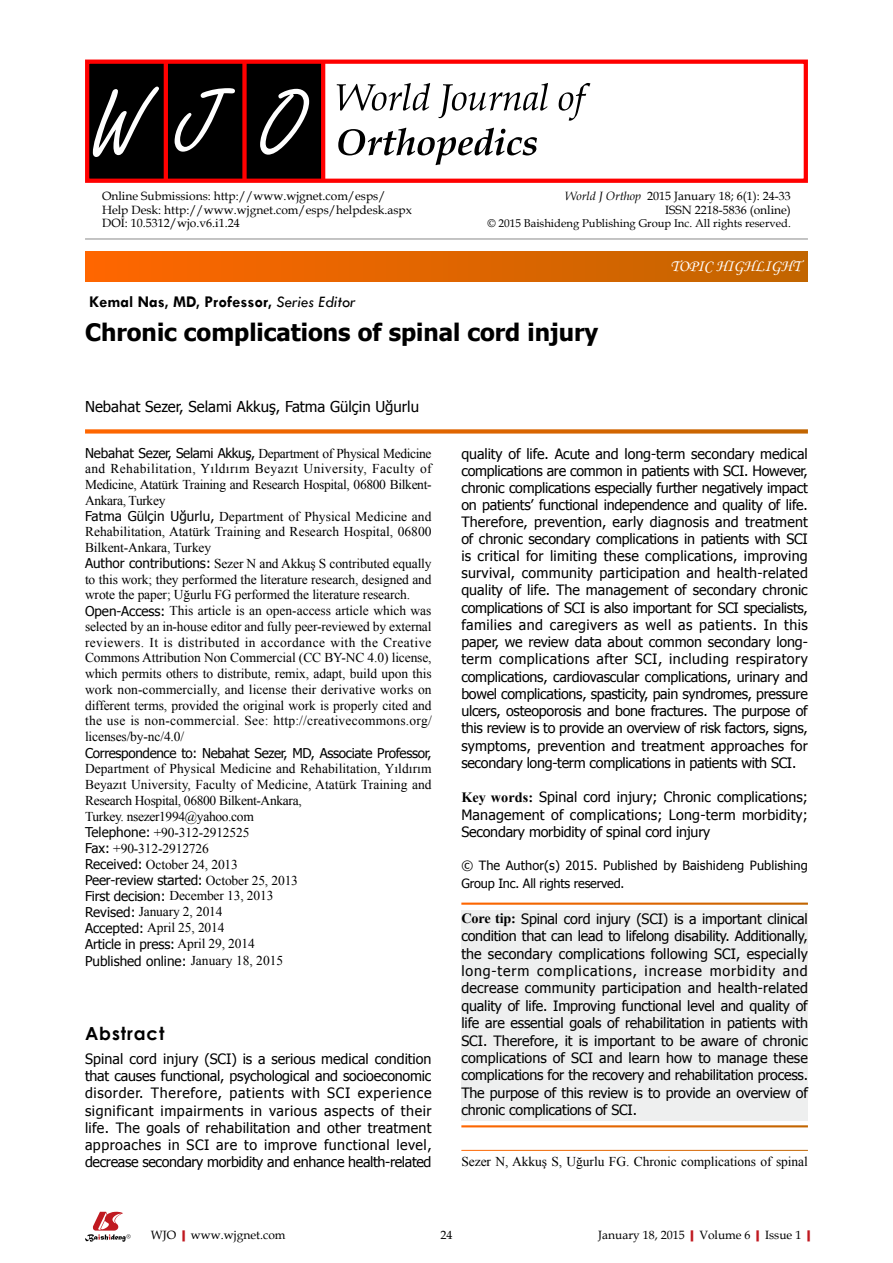
<style>
.page{position:relative;width:893px;height:1263px;background:#fff}
.page>*{position:absolute;margin:0;border:0;box-sizing:border-box;transform-origin:0 0}
.t1{font:700 24px "Tahoma";color:#000}
.t2{font:700 18px "Century Gothic";letter-spacing:.05em;color:#000}
.t3{font:700 16.5px "Tw Cen";color:#000}
.t4{font:16.5px "Monotype Corsiva";color:#fff}
.t5{font:15px "Tahoma";color:#000}
.t6{font:14.25px/17.2px "Tahoma";letter-spacing:-.02em;color:#000;text-align:justify}
.t7{font:13.5px/15.9px "Times New Roman";letter-spacing:-.01em;color:#000}
.t8{font:12.75px/18.1px "Tahoma";letter-spacing:.01em;color:#000}
.t9{font:12px/13.5px "Book Antiqua";color:#000}
.t10{font:11.25px "Book Antiqua";color:#000}
.s1{font-weight:400;font-style:italic}
.s2{font-style:italic}
.s3{font-family:"Tahoma"}
.s4{font-family:"Times New Roman";font-weight:700}
.s5{font-weight:700;color:#c01920}
</style>
<div class="page">
<div style="left:461px;top:910px;width:347px;height:210px;background:#eeefef"></div>
<div style="left:85px;top:252px;width:723px;height:29px;background:linear-gradient(to right,#f60,#c16500)"></div>
<hr style="left:85px;top:239px;width:723px;height:1px;background:#898989">
<svg style="left:85px;top:1212px;width:46px;height:30px"></svg>
<svg style="left:85px;top:429px;width:723px;height:5px;background:#e47c26"></svg>
<div style="left:87px;top:61px;width:236px;height:121px;background:#000"></div>
<hr style="left:164px;top:61px;width:4px;height:121px;background:#f00">
<div style="left:242px;top:61px;width:5px;height:121px;background:#f00"></div>
<hr style="left:321px;top:61px;width:4px;height:121px;background:#f00">
<div style="left:85px;top:60px;width:723px;height:123px;border:4px solid #f00"></div>
<svg style="left:260px;top:89px;width:49px;height:66px"></svg>
<svg style="left:175px;top:88px;width:60px;height:64px"></svg>
<svg style="left:93px;top:87px;width:66px;height:70px"></svg>
<svg style="left:337px;top:83px;width:253px;height:38px"></svg>
<svg style="left:338px;top:128px;width:199px;height:37px"></svg>
<p class="t9" style="left:102px;top:189px;width:311px">Online Submissions: http://www.wjgnet.com/esps/<br>Help Desk: http://www.wjgnet.com/esps/helpdesk.aspx<br>DOI: 10.5312/wjo.v6.i1.24</p>
<p class="t3" style="left:89px;top:292px;width:268px">Kemal Nas, MD, Professor, <span class="s1">Series Editor</span></p>
<p class="t9" style="left:565px;top:189px;width:227px;text-align:right"><span class="s2">World J Orthop</span> 2015 January 18; 6(1): 24-33<br>ISSN 2218-5836 (online)</p>
<p class="t10" style="left:487px;top:215px;width:305px">© 2015 Baishideng Publishing Group Inc. All rights reserved.</p>
<p class="t4" style="left:670px;top:256px;width:132px">TOPIC HIGHLIGHT</p>
<p class="t1" style="left:85px;top:315px;width:515px">Chronic complications of spinal cord injury</p>
<p class="t5" style="left:85px;top:397px;width:336px">Nebahat Sezer, Selami Akkuş, Fatma Gülçin Uğurlu</p>
<p class="t7" style="left:85px;top:445px;width:348px"><span class="s3">Nebahat Sezer, Selami Akkuş,</span> Department of Physical Medicine and Rehabilitation, Yıldırım Beyazıt University, Faculty of Medicine, Atatürk Training and Research Hospital, 06800 Bilkent-Ankara, Turkey<br><span class="s3">Fatma Gülçin Uğurlu,</span> Department of Physical Medicine and Rehabilitation, Atatürk Training and Research Hospital, 06800<br>Bilkent-Ankara, Turkey<br><span class="s3">Author contributions:</span> Sezer N and Akkuş S contributed equally to this work; they performed the literature research, designed and wrote the paper; Uğurlu FG performed the literature research.<br><span class="s3">Open-Access:</span> This article is an open-access article which was selected by an in-house editor and fully peer-reviewed by external reviewers. It is distributed in accordance with the Creative Commons Attribution Non Commercial (CC BY-NC 4.0) license, which permits others to distribute, remix, adapt, build upon this work non-commercially, and license their derivative works on different terms, provided the original work is properly cited and the use is non-commercial. See: http://creativecommons.org/ licenses/by-nc/4.0/<br><span class="s3">Correspondence to: Nebahat Sezer, MD, Associate Professor, </span>Department of Physical Medicine and Rehabilitation, Yıldırım Beyazıt University, Faculty of Medicine, Atatürk Training and Research Hospital, 06800 Bilkent-Ankara,<br>Turkey. nsezer1994@yahoo.com<br><span class="s3">Telephone:</span> +90-312-2912525<br><span class="s3">Fax:</span> +90-312-2912726<br><span class="s3">Received:</span> October 24, 2013<br><span class="s3">Peer-review started:</span> October 25, 2013<br><span class="s3">First decision:</span> December 13, 2013<br><span class="s3">Revised:</span> January 2, 2014<br><span class="s3">Accepted:</span> April 25, 2014<br><span class="s3">Article in press:</span> April 29, 2014<br><span class="s3">Published online:</span> January 18, 2015</p>
<p class="t2" style="left:85px;top:1020px;width:81px">Abstract</p>
<p class="t6" style="left:85px;top:1050px;width:348px">Spinal cord injury (SCI) is a serious medical condition that causes functional, psychological and socioeconomic disorder. Therefore, patients with SCI experience significant impairments in various aspects of their life. The goals of rehabilitation and other treatment approaches in SCI are to improve functional level, decrease secondary morbidity and enhance health-related</p>
<p class="t6" style="left:461px;top:444px;width:348px">quality of life. Acute and long-term secondary medical complications are common in patients with SCI. However, chronic complications especially further negatively impact on patients’ functional independence and quality of life.<br>Therefore, prevention, early diagnosis and treatment of chronic secondary complications in patients with SCI is critical for limiting these complications, improving survival, community participation and health-related quality of life. The management of secondary chronic complications of SCI is also important for SCI specialists, families and caregivers as well as patients. In this paper, we review data about common secondary long&shy;term complications after SCI, including respiratory complications, cardiovascular complications, urinary and bowel complications, spasticity, pain syndromes, pressure ulcers, osteoporosis and bone fractures. The purpose of this review is to provide an overview of risk factors, signs, symptoms, prevention and treatment approaches for secondary long-term complications in patients with SCI.</p>
<p class="t6" style="left:461px;top:788px;width:348px"><span class="s4">Key words:</span> Spinal cord injury; Chronic complications; Management of complications; Long-term morbidity; Secondary morbidity of spinal cord injury</p>
<p class="t8" style="left:461px;top:856px;width:348px">© The Author(s) 2015. Published by Baishideng Publishing<br>Group Inc. All rights reserved.</p>
<p class="t6" style="left:461px;top:909px;width:348px"><span class="s4">Core tip:</span> Spinal cord injury (SCI) is a important clinical condition that can lead to lifelong disability. Additionally, the secondary complications following SCI, especially long-term complications, increase morbidity and decrease community participation and health-related quality of life. Improving functional level and quality of life are essential goals of rehabilitation in patients with SCI. Therefore, it is important to be aware of chronic complications of SCI and learn how to manage these complications for the recovery and rehabilitation process.<br>The purpose of this review is to provide an overview of chronic complications of SCI.</p>
<p class="t7" style="left:461px;top:1153px;width:348px">Sezer N, Akkuş S, Uğurlu fg . Chronic complications of spinal</p>
<p class="t9" style="left:151px;top:1227px;width:136px">WJO<span class="s5">|</span>www.wjgnet.com</p>
<p class="t9" style="left:440px;top:1227px;width:13px">24</p>
<p class="t9" style="left:598px;top:1227px;width:219px">January 18, 2015<span class="s5">|</span>Volume 6<span class="s5">|</span>Issue 1<span class="s5">|</span></p>
</div>
